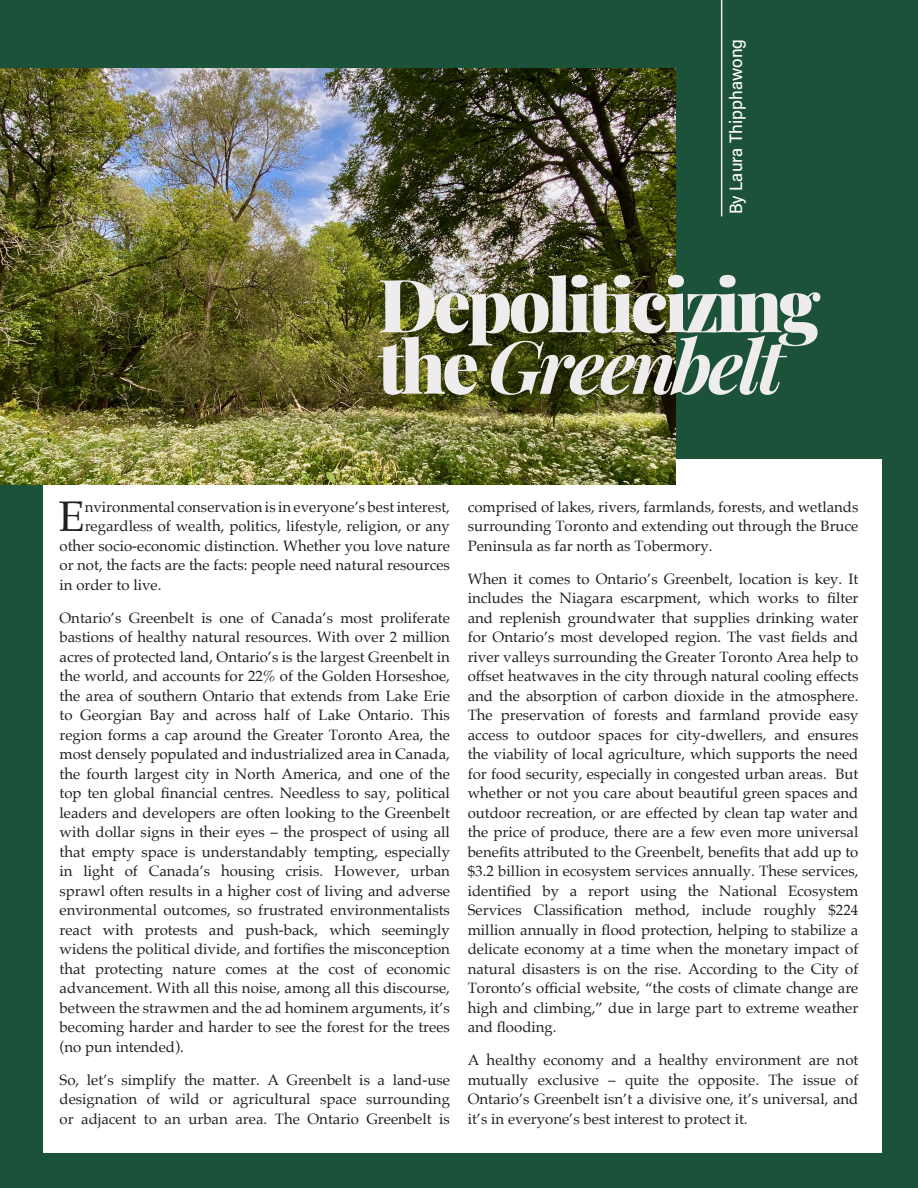
<style>
.page{position:relative;width:918px;height:1188px;background:#fff}
.page>*{position:absolute;margin:0;border:0;box-sizing:border-box;transform-origin:0 0}
.t1{font:900 73.5px/61.5px "Playfair Display";letter-spacing:-.05em;color:#eeeced}
.Body_Copy_Black{font:42.9px "Palatino";color:#231f20}
.By_Author_White{font:18px "Acumin Variable Concept";color:#fff}
.Body_Copy_Black-2{font:15px/19.5px "Palatino";color:#231f20;text-align:justify}
.s1{font-weight:700;font-style:italic}
</style>
<div class="page">
<hr style="left:0;top:1149px;width:862px;height:2px;background:#282c31">
<div style="left:1px;top:0;width:917px;height:1188px;background:#1c5239"></div>
<hr style="left:721px;top:0;width:1px;height:216px;background:#eeeced">
<div style="left:43px;top:459px;width:838px;height:693px;background:#fff"></div>
<img style="left:1px;top:68px;width:674px;height:416px">
<p class="By_Author_White" style="left:724px;top:214px;width:177px;rotate:-90deg">By Laura Thipphawong</p>
<p class="t1" style="left:378px;top:268px;width:444px">Depoliticizing the <span class="s1">Greenbelt</span></p>
<p class="Body_Copy_Black" style="left:58px;top:481px;width:28px">E</p>
<p class="Body_Copy_Black-2" style="left:85px;top:497px;width:367px">nvironmental conservation is in everyone’s best interest,</p>
<p class="Body_Copy_Black-2" style="left:85px;top:516px;width:367px">regardless of wealth, politics, lifestyle, religion, or any</p>
<p class="Body_Copy_Black-2" style="left:60px;top:536px;width:392px">other socio-economic distinction. Whether you love nature</p>
<p class="Body_Copy_Black-2" style="left:60px;top:555px;width:392px">or not, the facts are the facts: people need natural resources</p>
<p class="Body_Copy_Black-2" style="left:60px;top:575px;width:103px">in order to live.</p>
<p class="Body_Copy_Black-2" style="left:60px;top:608px;width:392px">Ontario’s Greenbelt is one of Canada’s most proliferate bastions of healthy natural resources. With over 2 million acres of protected land, Ontario’s is the largest Greenbelt in the world, and accounts for 22% of the Golden Horseshoe, the area of southern Ontario that extends from Lake Erie to Georgian Bay and across half of Lake Ontario. This region forms a cap around the Greater Toronto Area, the most densely populated and industrialized area in Canada, the fourth largest city in North America, and one of the top ten global financial centres. Needless to say, political leaders and developers are often looking to the Greenbelt with dollar signs in their eyes – the prospect of using all that empty space is understandably tempting, especially in light of Canada’s housing crisis. However, urban sprawl often results in a higher cost of living and adverse environmental outcomes, so frustrated environmentalists react with protests and push-back, which seemingly widens the political divide, and fortifies the misconception that protecting nature comes at the cost of economic advancement. With all this noise, among all this discourse, between the strawmen and the ad hominem arguments, it’s becoming harder and harder to see the forest for the trees (no pun intended).</p>
<p class="Body_Copy_Black-2" style="left:60px;top:1070px;width:392px">So, let’s simplify the matter. A Greenbelt is a land-use designation of wild or agricultural space surrounding or adjacent to an urban area. The Ontario Greenbelt is</p>
<p class="Body_Copy_Black-2" style="left:468px;top:497px;width:392px">comprised of lakes, rivers, farmlands, forests, and wetlands surrounding Toronto and extending out through the Bruce Peninsula as far north as Tobermory.</p>
<p class="Body_Copy_Black-2" style="left:468px;top:569px;width:392px">When it comes to Ontario’s Greenbelt, location is key. It includes the Niagara escarpment, which works to filter and replenish groundwater that supplies drinking water for Ontario’s most developed region. The vast fields and river valleys surrounding the Greater Toronto Area help to offset heatwaves in the city through natural cooling effects and the absorption of carbon dioxide in the atmosphere.<br>The preservation of forests and farmland provide easy access to outdoor spaces for city-dwellers, and ensures the viability of local agriculture, which supports the need for food security, especially in congested urban areas. But whether or not you care about beautiful green spaces and outdoor recreation, or are effected by clean tap water and the price of produce, there are a few even more universal benefits attributed to the Greenbelt, benefits that add up to $3.2 billion in ecosystem services annually. These services, identified by a report using the National Ecosystem Services Classification method, include roughly $224 million annually in flood protection, helping to stabilize a delicate economy at a time when the monetary impact of natural disasters is on the rise. According to the City of Toronto’s official website, “the costs of climate change are high and climbing,” due in large part to extreme weather and flooding.</p>
<p class="Body_Copy_Black-2" style="left:468px;top:1050px;width:392px">A healthy economy and a healthy environment are not mutually exclusive – quite the opposite. The issue of Ontario’s Greenbelt isn’t a divisive one, it’s universal, and it’s in everyone’s best interest to protect it.</p>
</div>
